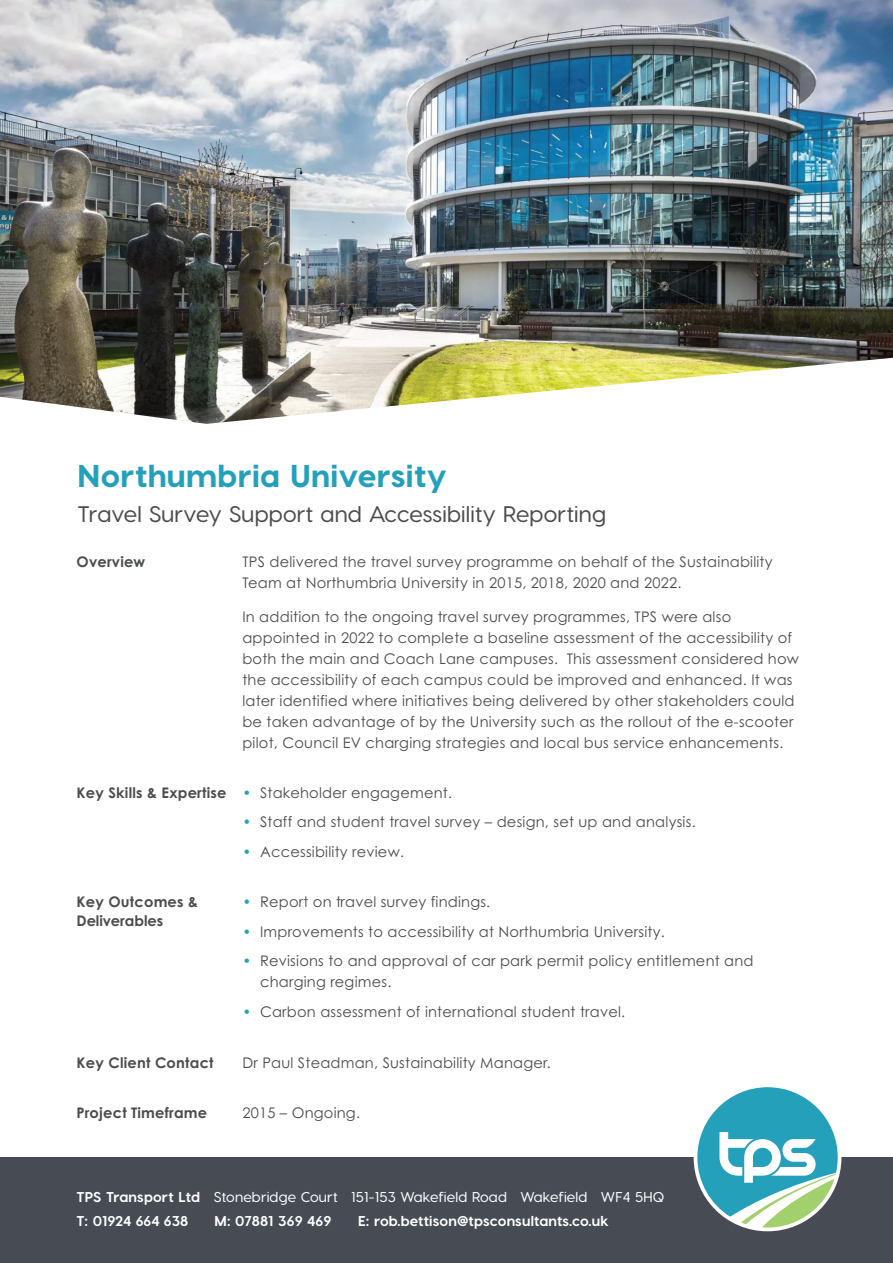
<style>
.page{position:relative;width:893px;height:1263px;background:#fff}
.page>*{position:absolute;margin:0;border:0;box-sizing:border-box;transform-origin:0 0}
.t1{font:800 31.5px "Visby CF";letter-spacing:.01em;color:#24a0bb}
.t2{font:500 22.5px "Visby CF";letter-spacing:.01em;color:#4b4c4d}
.t3{font:14.7px/21px "Century Gothic";letter-spacing:.015em;color:#4b4c4d}
.t4{font:700 14.7px "Century Gothic";letter-spacing:.015em;color:#4b4c4d}
.t5{font:700 14.7px "Century Gothic";letter-spacing:-.005em;color:#4b4c4d}
.t6{font:500 14.25px "Visby CF";letter-spacing:.01em;color:#fff}
.t7{font:700 14.25px "Visby CF";letter-spacing:.01em;color:#fff}
.s1{font-weight:700}
.s2{color:#24a0bb}
</style>
<div class="page">
<div style="left:0;top:1157px;width:893px;height:106px;background:#474b54"></div>
<img style="left:0;top:0;width:893px;height:397px">
<svg style="left:3px;top:397px;width:162px;height:22px"></svg>
<svg style="left:165px;top:358px;width:728px;height:66px"></svg>
<svg style="left:697px;top:1087px;width:141px;height:140px"></svg>
<p class="t1" style="left:78px;top:455px;width:371px">Northumbria University</p>
<p class="t2" style="left:78px;top:501px;width:530px">Travel Survey Support and Accessibility Reporting</p>
<p class="t4" style="left:77px;top:552px;width:70px">Overview</p>
<p class="t3" style="left:242px;top:551px;width:532px">TPS delivered the travel survey programme on behalf of the Sustainability<br>Team at Northumbria University in 2015, 2018, 2020 and 2022.</p>
<p class="t3" style="left:242px;top:606px;width:558px">In addition to the ongoing travel survey programmes, TPS were also appointed in 2022 to complete a baseline assessment of the accessibility of both the main and Coach Lane campuses. This assessment considered how the accessibility of each campus could be improved and enhanced. It was later identified where initiatives being delivered by other stakeholders could be taken advantage of by the University such as the rollout of the e-scooter pilot, Council EV charging strategies and local bus service enhancements.</p>
<p class="t3" style="left:77px;top:781px;width:377px"><span class="s1">Key Skills &amp; Expertise</span> <span class="s2">•</span> Stakeholder engagement.</p>
<p class="t3" style="left:242px;top:811px;width:455px"><span class="s2">•</span> Staff and student travel survey – design, set up and analysis.</p>
<p class="t3" style="left:242px;top:841px;width:163px"><span class="s2">•</span> Accessibility review.</p>
<p class="t4" style="left:77px;top:893px;width:123px">Key Outcomes &amp;</p>
<p class="t3" style="left:242px;top:891px;width:249px"><span class="s2">•</span> Report on travel survey findings.</p>
<p class="t3" style="left:242px;top:916px;width:424px;line-height:29.5px"><span class="s2">•</span> Improvements to accessibility at Northumbria University. <span class="s2">•</span></p>
<p class="t5" style="left:77px;top:912px;width:88px">Deliverables</p>
<p class="t3" style="left:260px;top:950px;width:495px">Revisions to and approval of car park permit policy entitlement and charging regimes.</p>
<p class="t3" style="left:242px;top:1001px;width:384px"><span class="s2">•</span> Carbon assessment of international student travel.</p>
<p class="t4" style="left:77px;top:1053px;width:139px">Key Client Contact</p>
<p class="t3" style="left:242px;top:1052px;width:310px">Dr Paul Steadman, Sustainability Manager.</p>
<p class="t4" style="left:77px;top:1104px;width:132px">Project Timeframe</p>
<p class="t3" style="left:242px;top:1102px;width:119px">2015 – Ongoing.</p>
<p class="t6" style="left:77px;top:1188px;width:589px"><span class="s1">TPS Transport Ltd</span> Stonebridge Court 151-153 Wakefield Road Wakefield WF4 5HQ</p>
<p class="t7" style="left:77px;top:1212px;width:113px">T: 01924 664 638</p>
<p class="t7" style="left:215px;top:1212px;width:118px">M: 07881 369 469</p>
<p class="t7" style="left:358px;top:1212px;width:252px">E: rob.bettison@tpsconsultants.co.uk</p>
</div>
